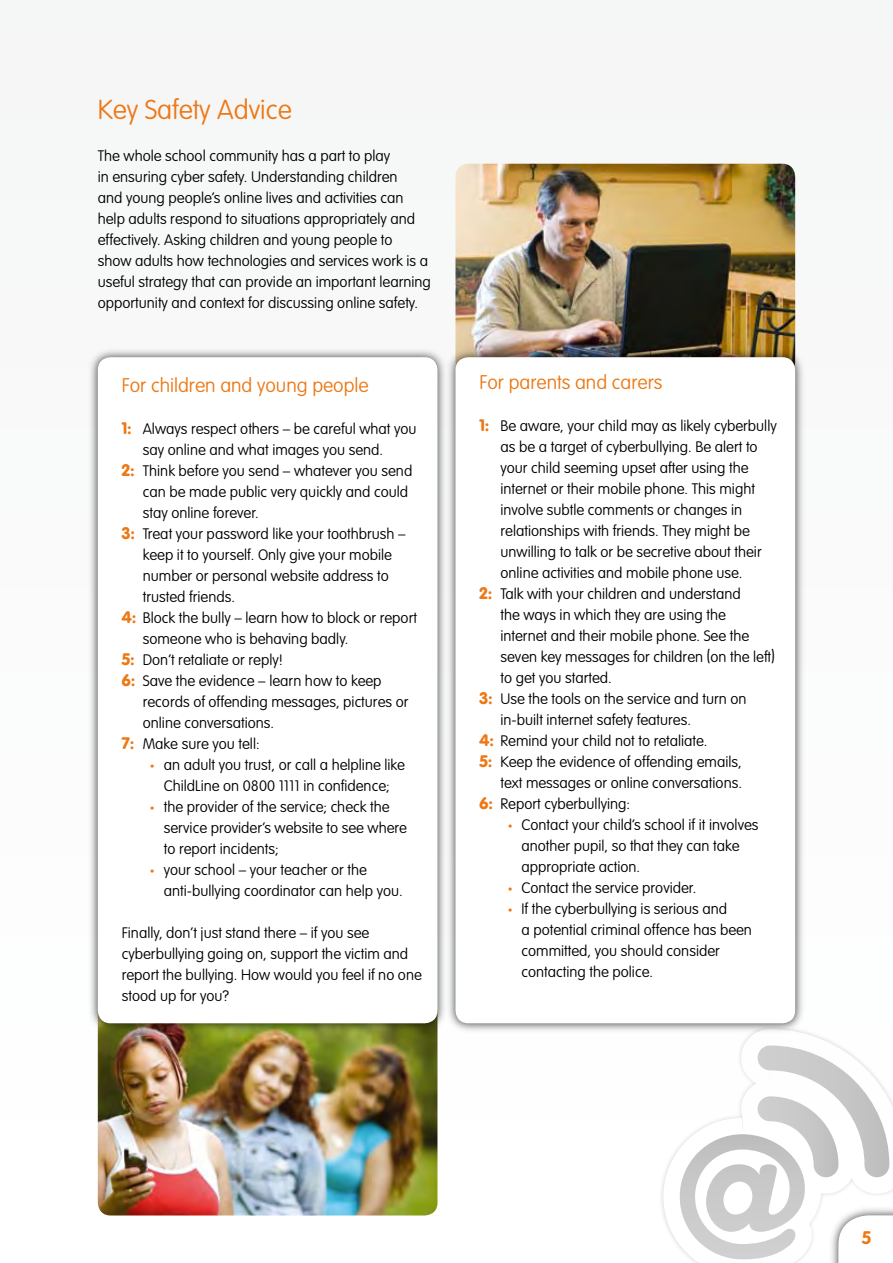
<style>
.page{position:relative;width:893px;height:1263px;background:#f8f8f9}
.page>*{position:absolute;margin:0;border:0;box-sizing:border-box;transform-origin:0 0}
.t1{font:100 27px "VAG Rounded Std";color:#ec7916}
.t2{font:100 19.5px "VAG Rounded Std";color:#ec7916}
.t3{font:700 18px "VAG Rounded Std";color:#ec7916}
.t4{font:900 16.5px/21px "VAG Rounded Std";color:#ec7916}
.t5{font:100 15px/21px "VAG Rounded Std";color:#000}
.t6{font:15px/21px "Myriad Pro";color:#ec7916}
.s1{font-weight:900;font-size:16.5px;color:#ec7916}
.s2{font-size:18px}
</style>
<div class="page">
<svg style="left:662px;top:1033px;width:231px;height:230px"></svg>
<img style="left:455px;top:164px;width:340px;height:210px;border-radius:13px">
<img style="left:98px;top:1034px;width:339px;height:181px">
<div style="left:445px;top:347px;width:361px;height:687px;background:#000;opacity:.75"></div>
<div style="left:455px;top:357px;width:340px;height:666px;background:#fff;border-radius:13px"></div>
<div style="left:88px;top:347px;width:361px;height:687px;background:#000;opacity:.75"></div>
<div style="left:98px;top:357px;width:339px;height:666px;background:#fff;border-radius:13px"></div>
<h1 class="t1" style="left:98px;top:94px;width:196px">Key Safety Advice</h1>
<p class="t5" style="left:98px;top:145px;width:335px">The whole school community has a part to play<br>in ensuring cyber safety. Understanding children<br>and young people’s online lives and activities can help adults respond to situations appropriately and effectively. Asking children and young people to<br>show adults how technologies and services work is a useful strategy that can provide an important learning opportunity and context for discussing online safety.</p>
<h2 class="t2" style="left:122px;top:374px;width:248px">For children and young people</h2>
<p class="t5" style="left:143px;top:418px;width:275px">Always respect others – be careful what you say online and what images you send.<br>Think before you send – whatever you send can be made public very quickly and could stay online forever.<br>Treat your password like your toothbrush – keep it to yourself. Only give your mobile number or personal website address to trusted friends.</p>
<p class="t5" style="left:143px;top:628px;width:267px">someone who is behaving badly.<br>Don’t retaliate or reply!<br>Save the evidence – learn how to keep records of offending messages, pictures or online conversations.<br>Make sure you tell:</p>
<p class="t5" style="left:164px;top:754px;width:245px">an adult you trust, or call a helpline like ChildLine on 0800 1111 in confidence; the provider of the service; check the service provider’s website to see where to report incidents;<br>your school – your teacher or the anti-bullying coordinator can help you.</p>
<p class="t5" style="left:122px;top:922px;width:302px">Finally, don’t just stand there – if you see cyberbullying going on, support the victim and report the bullying. How would you feel if no one stood up for you?</p>
<p class="t4" style="left:122px;top:418px;width:12px">1:</p>
<p class="t4" style="left:122px;top:460px;width:14px">2:</p>
<p class="t4" style="left:122px;top:523px;width:15px">3:</p>
<p class="t5" style="left:122px;top:607px;width:297px"><span class="s1">4:</span> Block the bully – learn how to block or report</p>
<p class="t4" style="left:122px;top:649px;width:15px">5:<br>6:</p>
<p class="t4" style="left:122px;top:733px;width:14px">7:</p>
<p class="t6" style="left:150px;top:754px;width:6px">•</p>
<p class="t6" style="left:150px;top:796px;width:6px">•</p>
<p class="t6" style="left:150px;top:859px;width:6px">•</p>
<h2 class="t2" style="left:479px;top:371px;width:185px">For parents and carers</h2>
<p class="t5" style="left:500px;top:416px;width:278px">Be aware, your child may as likely cyberbully as be a target of cyberbullying. Be alert to your child seeming upset after using the internet or their mobile phone. This might involve subtle comments or changes in relationships with friends. They might be unwilling to talk or be secretive about their online activities and mobile phone use.<br>Talk with your children and understand<br>the ways in which they are using the<br>internet and their mobile phone. See the seven key messages for children <span class="s2">(</span>on the left<span class="s2">) </span>to get you started.<br>Use the tools on the service and turn on in-built internet safety features.</p>
<p class="t5" style="left:500px;top:752px;width:243px;text-align:justify">Keep the evidence of offending emails, text messages or online conversations.<br>Report cyberbullying:</p>
<p class="t5" style="left:521px;top:815px;width:239px">Contact your child’s school if it involves another pupil, so that they can take appropriate action.<br>Contact the service provider.<br>If the cyberbullying is serious and<br>a potential criminal offence has been committed, you should consider contacting the police.</p>
<p class="t4" style="left:479px;top:415px;width:12px">1:</p>
<p class="t4" style="left:479px;top:583px;width:14px">2:</p>
<p class="t4" style="left:479px;top:688px;width:15px">3:</p>
<p class="t5" style="left:479px;top:731px;width:230px"><span class="s1">4:</span> Remind your child not to retaliate.</p>
<p class="t4" style="left:479px;top:751px;width:14px">5:</p>
<p class="t4" style="left:479px;top:793px;width:15px">6:</p>
<p class="t6" style="left:508px;top:814px;width:6px">•</p>
<p class="t6" style="left:508px;top:877px;width:6px">• •</p>
<p class="t3" style="left:861px;top:1227px;width:12px">5</p>
</div>
